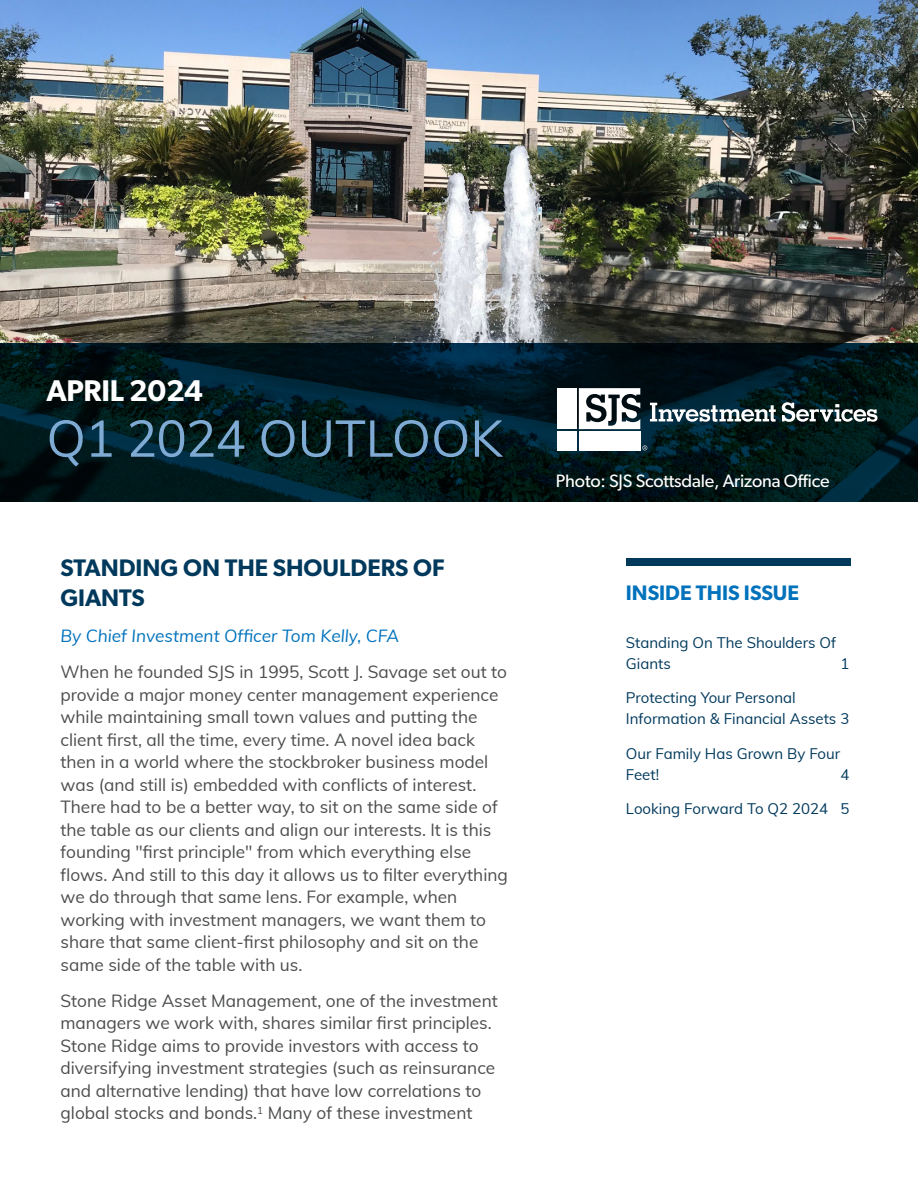
<style>
.page{position:relative;width:918px;height:1188px;background:#fff}
.page>*{position:absolute;margin:0;border:0;box-sizing:border-box;transform-origin:0 0}
.t1{font:51px "Muli";letter-spacing:-.01em;color:#7eaad4}
.t2{font:600 30px "Gibson";letter-spacing:-.01em;color:#fff}
.t3{font:600 24px/30px "Gibson";color:#00395c}
.t4{font:600 21px "Gibson";color:#0072bc}
.t5{font:18px "Gibson";letter-spacing:-.01em;color:#fff}
.t6{font:17.25px/22.5px "Muli";color:#4b4c4d}
.t7{font:italic 17.25px "Muli";color:#0072bc}
.t8{font:15px/21px "Muli";color:#00395c}
</style>
<div class="page">
<div style="left:626px;top:559px;width:224px;height:7px;background:#00395c"></div>
<img style="left:0;top:0;width:918px;height:343px">
<svg style="left:0;top:343px;width:918px;height:159px;background:#00191e"></svg>
<svg style="left:642px;top:445px;width:5px;height:5px"></svg>
<svg style="left:650px;top:403px;width:126px;height:19px"></svg>
<svg style="left:782px;top:402px;width:96px;height:20px"></svg>
<div style="left:579px;top:431px;width:61px;height:19px;background:#fff"></div>
<div style="left:557px;top:388px;width:20px;height:41px;background:#fff"></div>
<div style="left:557px;top:431px;width:20px;height:19px;background:#fff"></div>
<svg style="left:579px;top:388px;width:61px;height:41px"></svg>
<p class="t2" style="left:47px;top:373px;width:158px">APRIL 2024</p>
<p class="t1" style="left:47px;top:401px;width:458px">Q1 2024 OUTLOOK</p>
<p class="t3" style="left:60px;top:553px;width:386px">STANDING ON THE SHOULDERS OF<br>GIANTS</p>
<p class="t7" style="left:60px;top:624px;width:340px">By Chief Investment Officer Tom Kelly, CFA</p>
<p class="t6" style="left:60px;top:660px;width:449px">When he founded SJS in 1995, Scott J. Savage set out to provide a major money center management experience while maintaining small town values and putting the client first, all the time, every time. A novel idea back then in a world where the stockbroker business model was (and still is) embedded with conflicts of interest.<br>There had to be a better way, to sit on the same side of the table as our clients and align our interests. It is this founding "first principle" from which everything else flows. And still to this day it allows us to filter everything we do through that same lens. For example, when working with investment managers, we want them to share that same client-first philosophy and sit on the same side of the table with us.</p>
<p class="t6" style="left:60px;top:989px;width:439px">Stone Ridge Asset Management, one of the investment managers we work with, shares similar first principles.<br>Stone Ridge aims to provide investors with access to diversifying investment strategies (such as reinsurance and alternative lending) that have low correlations to global stocks and bonds.<sup>1</sup> Many of these investment</p>
<p class="t5" style="left:556px;top:470px;width:275px">Photo: SJS Scottsdale, Arizona Office</p>
<p class="t4" style="left:626px;top:580px;width:175px">INSIDE THIS ISSUE</p>
<p class="t8" style="left:626px;top:631px;width:212px">Standing On The Shoulders Of<br>Giants</p>
<p class="t8" style="left:840px;top:652px;width:10px">1</p>
<p class="t8" style="left:626px;top:687px;width:225px">Protecting Your Personal<br>Information &amp; Financial Assets 3</p>
<p class="t8" style="left:626px;top:742px;width:216px">Our Family Has Grown By Four<br>Feet!</p>
<p class="t8" style="left:840px;top:763px;width:10px">4</p>
<p class="t8" style="left:626px;top:798px;width:225px">Looking Forward To Q2 2024 5</p>
</div>
